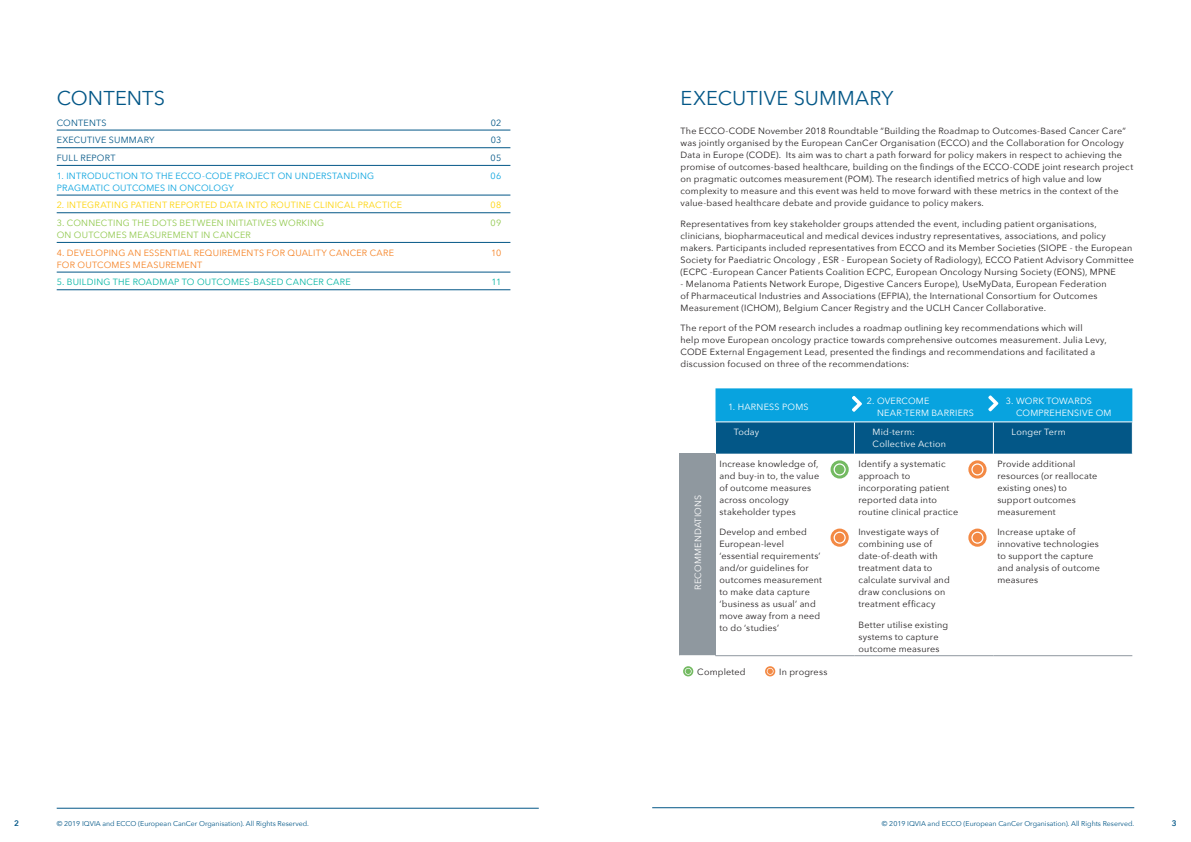
<style>
.page{position:relative;width:1191px;height:842px;background:#fff}
.page>*{position:absolute;margin:0;border:0;box-sizing:border-box;transform-origin:0 0}
.t1{font:20px "Avenir Next";letter-spacing:.01em;color:#035787}
.t2{font:9px/12px "Avenir Next";letter-spacing:.02em;color:#231f20}
.t3{font:9px/12px "Avenir Next";letter-spacing:.02em;color:#fff}
.t4{font:9px "Avenir Next";letter-spacing:.025em;color:#08a3df}
.t5{font:9px "Avenir Next";letter-spacing:.025em;color:#f58122}
.t6{font:9px "Avenir Next";letter-spacing:.025em;color:#90c84c}
.t7{font:9px "Avenir Next";letter-spacing:.025em;color:#fed304}
.t8{font:9px "Avenir Next";letter-spacing:.025em;color:#00b4a3}
.t9{font:9px "Avenir Next";letter-spacing:.025em;color:#035787}
.t10{font:600 8px "Avenir Next";color:#035787}
.t11{font:7px "Avenir Next";color:#035787}
</style>
<div class="page">
<hr style="left:57px;top:808px;width:482px;height:1px;background:#035787">
<hr style="left:652px;top:807px;width:482px;height:1px;background:#035787">
<hr style="left:57px;top:130px;width:453px;height:1px;background:#035787">
<hr style="left:57px;top:147px;width:453px;height:1px;background:#035787">
<hr style="left:57px;top:165px;width:453px;height:1px;background:#035787">
<hr style="left:57px;top:195px;width:453px;height:1px;background:#035787">
<hr style="left:57px;top:212px;width:453px;height:1px;background:#035787">
<hr style="left:57px;top:242px;width:453px;height:1px;background:#035787">
<hr style="left:57px;top:272px;width:453px;height:1px;background:#035787">
<hr style="left:57px;top:289px;width:453px;height:1px;background:#035787">
<div style="left:679px;top:454px;width:36px;height:202px;background:#8f989f"></div>
<hr style="left:679px;top:655px;width:36px;height:1px;background:#fff">
<hr style="left:715px;top:655px;width:139px;height:1px;background:#8f989f">
<hr style="left:854px;top:655px;width:139px;height:1px;background:#8f989f">
<hr style="left:993px;top:655px;width:139px;height:1px;background:#8f989f">
<svg style="left:715px;top:388px;width:417px;height:66px;background:#0e82b6"></svg>
<div style="left:830px;top:460px;width:18px;height:18px;border:3px solid #73ba61;border-radius:50%"></div>
<div style="left:835px;top:465px;width:9px;height:9px;background:#73ba61;border-radius:50%"></div>
<div style="left:830px;top:529px;width:18px;height:18px;border:3px solid #f38944;border-radius:50%"></div>
<div style="left:835px;top:533px;width:9px;height:9px;background:#f38944;border-radius:50%"></div>
<div style="left:968px;top:460px;width:18px;height:18px;border:3px solid #f38944;border-radius:50%"></div>
<div style="left:972px;top:465px;width:10px;height:9px;background:#f38944;border-radius:50%"></div>
<div style="left:968px;top:529px;width:18px;height:18px;border:3px solid #f38944;border-radius:50%"></div>
<div style="left:972px;top:533px;width:10px;height:9px;background:#f38944;border-radius:50%"></div>
<div style="left:683px;top:666px;width:10px;height:10px;border:2px solid #73ba61;border-radius:50%"></div>
<svg style="left:685px;top:669px;width:6px;height:5px"></svg>
<div style="left:765px;top:666px;width:10px;height:10px;border:2px solid #f38944;border-radius:50%"></div>
<svg style="left:767px;top:669px;width:6px;height:5px"></svg>
<h1 class="t1" style="left:57px;top:81px;width:110px">CONTENTS</h1>
<p class="t9" style="left:57px;top:115px;width:51px">CONTENTS</p>
<p class="t9" style="left:491px;top:115px;width:12px">02</p>
<p class="t9" style="left:57px;top:132px;width:99px">EXECUTIVE SUMMARY</p>
<p class="t9" style="left:491px;top:132px;width:12px">03</p>
<p class="t9" style="left:57px;top:150px;width:60px">FULL REPORT</p>
<p class="t9" style="left:490px;top:150px;width:12px">05</p>
<p class="t4" style="left:57px;top:168px;width:319px">1. INTRODUCTION TO THE ECCO-CODE PROJECT ON UNDERSTANDING</p>
<p class="t4" style="left:490px;top:168px;width:12px">06</p>
<p class="t4" style="left:57px;top:180px;width:179px">PRAGMATIC OUTCOMES IN ONCOLOGY</p>
<p class="t7" style="left:57px;top:197px;width:347px">2. INTEGRATING PATIENT REPORTED DATA INTO ROUTINE CLINICAL PRACTICE</p>
<p class="t7" style="left:490px;top:197px;width:12px">08</p>
<p class="t6" style="left:57px;top:215px;width:269px">3. CONNECTING THE DOTS BETWEEN INITIATIVES WORKING</p>
<p class="t6" style="left:490px;top:215px;width:12px">09</p>
<p class="t6" style="left:57px;top:227px;width:196px">ON OUTCOMES MEASUREMENT IN CANCER</p>
<p class="t5" style="left:57px;top:245px;width:339px">4. DEVELOPING AN ESSENTIAL REQUIREMENTS FOR QUALITY CANCER CARE</p>
<p class="t5" style="left:491px;top:245px;width:12px">10</p>
<p class="t5" style="left:57px;top:257px;width:147px">FOR OUTCOMES MEASUREMENT</p>
<p class="t8" style="left:57px;top:274px;width:295px">5. BUILDING THE ROADMAP TO OUTCOMES-BASED CANCER CARE</p>
<p class="t8" style="left:491px;top:274px;width:11px">11</p>
<h1 class="t1" style="left:680px;top:81px;width:214px">EXECUTIVE SUMMARY</h1>
<p class="t2" style="left:680px;top:125px;width:454px">The ECCO-CODE November 2018 Roundtable “Building the Roadmap to Outcomes-Based Cancer Care” was jointly organised by the European CanCer Organisation (ECCO) and the Collaboration for Oncology Data in Europe (CODE). Its aim was to chart a path forward for policy makers in respect to achieving the promise of outcomes-based healthcare, building on the findings of the ECCO-CODE joint research project on pragmatic outcomes measurement (POM). The research identified metrics of high value and low complexity to measure and this event was held to move forward with these metrics in the context of the value-based healthcare debate and provide guidance to policy makers.</p>
<p class="t2" style="left:680px;top:217px;width:455px">Representatives from key stakeholder groups attended the event, including patient organisations, clinicians, biopharmaceutical and medical devices industry representatives, associations, and policy makers. Participants included representatives from ECCO and its Member Societies (SIOPE - the European Society for Paediatric Oncology , ESR - European Society of Radiology), ECCO Patient Advisory Committee (ECPC -European Cancer Patients Coalition ECPC, European Oncology Nursing Society (EONS), MPNE</p>
<p class="t2" style="left:680px;top:277px;width:427px">- Melanoma Patients Network Europe, Digestive Cancers Europe), UseMyData, European Federation of Pharmaceutical Industries and Associations (EFPIA), the International Consortium for Outcomes<br>Measurement (ICHOM), Belgium Cancer Registry and the UCLH Cancer Collaborative.</p>
<p class="t2" style="left:680px;top:321px;width:428px">The report of the POM research includes a roadmap outlining key recommendations which will<br>help move European oncology practice towards comprehensive outcomes measurement. Julia Levy, CODE External Engagement Lead, presented the findings and recommendations and facilitated a discussion focused on three of the recommendations:</p>
<p class="t3" style="left:728px;top:400px;width:82px">1. HARNESS POMS</p>
<p class="t3" style="left:877px;top:394px;width:98px;text-indent:-10px">2. OVERCOME<br>NEAR-TERM BARRIERS</p>
<p class="t3" style="left:1016px;top:394px;width:97px;text-indent:-10px">3. WORK TOWARDS<br>COMPREHENSIVE OM</p>
<p class="t3" style="left:733px;top:425px;width:27px">Today</p>
<p class="t3" style="left:872px;top:425px;width:75px">Mid-term:<br>Collective Action</p>
<p class="t3" style="left:1011px;top:425px;width:56px">Longer Term</p>
<p class="t2" style="left:719px;top:457px;width:101px">Increase knowledge of, and buy-in to, the value of outcome measures across oncology stakeholder types</p>
<p class="t2" style="left:719px;top:526px;width:104px">Develop and embed<br>European-level ‘essential requirements’ and/or guidelines for outcomes measurement to make data capture ‘business as usual’ and move away from a need to do ‘studies’</p>
<p class="t2" style="left:858px;top:457px;width:101px">Identify a systematic approach to incorporating patient reported data into routine clinical practice</p>
<p class="t2" style="left:858px;top:526px;width:93px">Investigate ways of combining use of date-of-death with treatment data to calculate survival and draw conclusions on treatment efficacy</p>
<p class="t2" style="left:858px;top:618px;width:91px">Better utilise existing systems to capture outcome measures</p>
<p class="t2" style="left:997px;top:457px;width:101px">Provide additional resources (or reallocate existing ones) to support outcomes measurement</p>
<p class="t2" style="left:997px;top:526px;width:104px">Increase uptake of innovative technologies to support the capture and analysis of outcome measures</p>
<p class="t3" style="left:692px;top:590px;width:97px;rotate:-90deg">RECOMMENDATIONS</p>
<p class="t2" style="left:697px;top:666px;width:50px">Completed</p>
<p class="t2" style="left:779px;top:666px;width:50px">In progress</p>
<p class="t10" style="left:14px;top:817px;width:6px">2</p>
<p class="t11" style="left:57px;top:818px;width:254px">© 2019 IQVIA and ECCO (European CanCer Organisation). All Rights Reserved.</p>
<p class="t11" style="left:882px;top:818px;width:254px">© 2019 IQVIA and ECCO (European CanCer Organisation). All Rights Reserved.</p>
<p class="t10" style="left:1171px;top:817px;width:6px">3</p>
</div>
